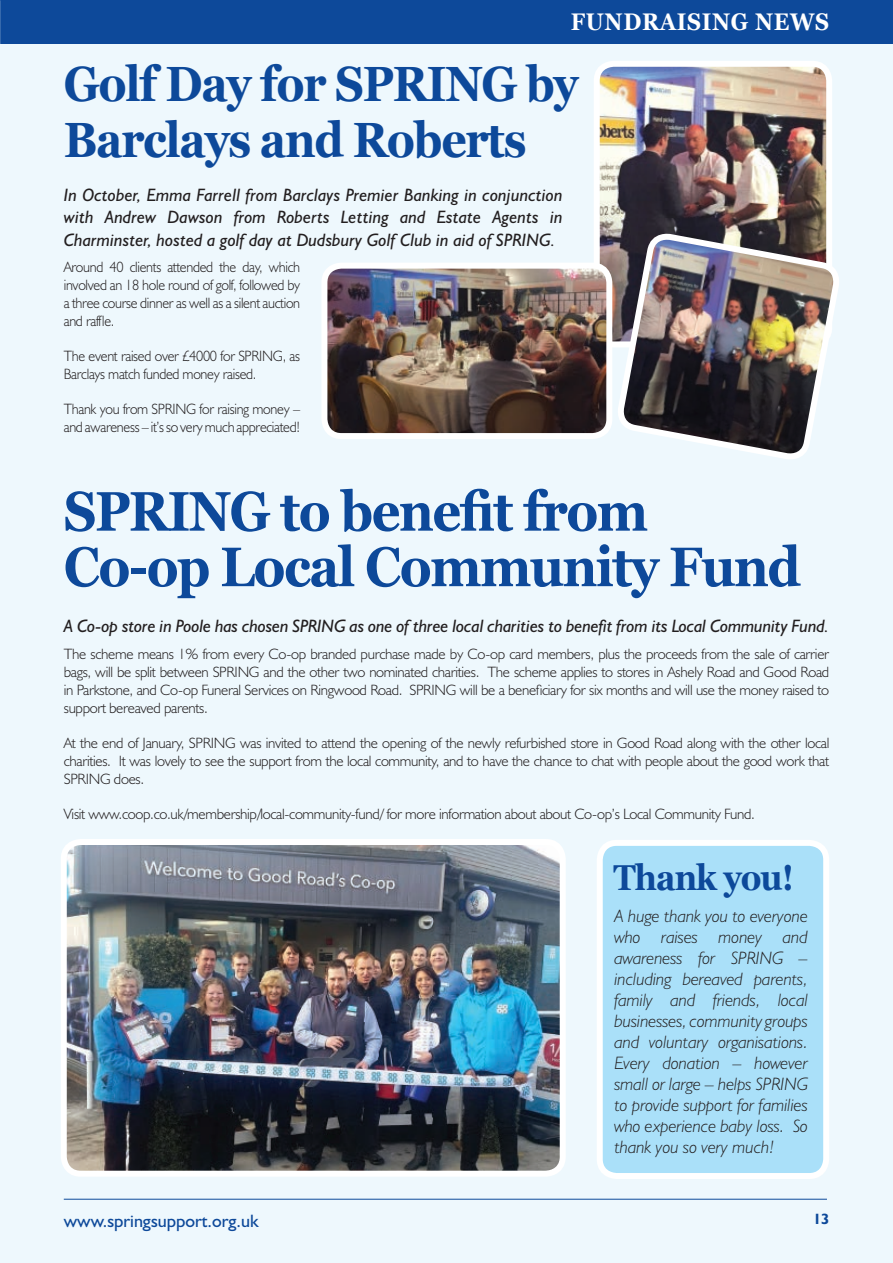
<style>
.page{position:relative;width:893px;height:1263px;background:#eef8fd}
.page>*{position:absolute;margin:0;border:0;box-sizing:border-box;transform-origin:0 0}
.t1{font:700 55.5px/55.5px "Georgia";letter-spacing:-.03em;color:#0d499a;scale:.91 1}
.t2{font:700 49.5px/55.5px "Georgia";letter-spacing:-.03em;color:#0d499a;scale:.9 1}
.t3{font:700 36px "Georgia";letter-spacing:-.03em;color:#0d499a;scale:.91 1}
.t4{font:700 24px "Georgia";letter-spacing:.03em;color:#fff;scale:.9 1}
.t5{font:italic 300 18px/21px "Humanist 521 BT";color:#231f20;text-align:justify}
.t6{font:italic 18px/22.5px "Humanist 521 BT";letter-spacing:-.01em;color:#231f20;text-align:justify}
.t7{font:18px "Humanist 521 BT";color:#0d499a}
.t8{font:300 15px/18px "Humanist 521 BT";letter-spacing:-.02em;color:#231f20;text-align:justify}
.t9{font:300 15px/18px "Humanist 521 BT";letter-spacing:-.02em;color:#231f20;scale:.95 1}
.t10{font:700 15px "Humanist 521 BT";color:#0d499a}
</style>
<div class="page">
<div style="left:600px;top:843px;width:226px;height:333px;background:#aae0f9;border-radius:17px"></div>
<div style="left:597px;top:840px;width:232px;height:339px;border:6px solid #fff;border-radius:17px"></div>
<div style="left:0;top:0;width:893px;height:43px;background:#0d499a"></div>
<hr style="left:64px;top:1199px;width:763px;height:1px;background:#0d499a">
<img style="left:601px;top:68px;width:224px;height:272px">
<div style="left:594px;top:61px;width:238px;height:286px;border:6px solid #fff;border-radius:17px"></div>
<img style="left:614px;top:220px;width:225px;height:239px">
<img style="left:328px;top:266px;width:281px;height:166px">
<div style="left:321px;top:263px;width:291px;height:176px;border:6px solid #fff;border-radius:17px"></div>
<img style="left:68px;top:846px;width:491px;height:324px">
<div style="left:61px;top:839px;width:505px;height:338px;border:6px solid #fff;border-radius:17px"></div>
<h3 class="t4" style="left:571px;top:4px;width:288px">FUNDRAISING NEWS</h3>
<h2 class="t2" style="left:64px;top:54px;width:573px">Golf Day for SPRING by<br>Barclays and Roberts</h2>
<p class="t6" style="left:64px;top:183px;width:500px">In October, Emma Farrell from Barclays Premier Banking in conjunction with Andrew Dawson from Roberts Letting and Estate Agents in Charminster, hosted a golf day at Dudsbury Golf Club in aid of SPRING.</p>
<p class="t9" style="left:64px;top:258px;width:250px;text-align:justify">Around 40 clients attended the day, which involved an 18 hole round of golf, followed by a three course dinner as well as a silent auction and raffle.</p>
<p class="t9" style="left:64px;top:347px;width:250px">The event raised over £4000 for SPRING, as<br>Barclays match funded money raised.</p>
<p class="t9" style="left:64px;top:400px;width:250px">Thank you from SPRING for raising money – and awareness – it’s so very much appreciated!</p>
<h1 class="t1" style="left:64px;top:481px;width:811px">SPRING to benefit from<br>Co-op Local Community Fund</h1>
<p class="t6" style="left:64px;top:615px;width:767px">A Co-op store in Poole has chosen SPRING as one of three local charities to benefit from its Local Community Fund.</p>
<p class="t8" style="left:64px;top:645px;width:767px">The scheme means 1% from every Co-op branded purchase made by Co-op card members, plus the proceeds from the sale of carrier bags, will be split between SPRING and the other two nominated charities. The scheme applies to stores in Ashely Road and Good Road in Parkstone, and Co-op Funeral Services on Ringwood Road. SPRING will be a beneficiary for six months and will use the money raised to support bereaved parents.</p>
<p class="t8" style="left:64px;top:734px;width:767px">At the end of January, SPRING was invited to attend the opening of the newly refurbished store in Good Road along with the other local charities. It was lovely to see the support from the local community, and to have the chance to chat with people about the good work that SPRING does.</p>
<p class="t8" style="left:64px;top:805px;width:693px">Visit www.coop.co.uk/membership/local-community-fund/ for more information about about Co-op’s Local Community Fund.</p>
<h3 class="t3" style="left:613px;top:851px;width:200px">Thank you!</h3>
<p class="t5" style="left:614px;top:905px;width:195px">A huge thank you to everyone who raises money and awareness for SPRING – including bereaved parents, family and friends, local businesses, community groups and voluntary organisations.<br>Every donation – however small or large – helps SPRING to provide support for families who experience baby loss. So thank you so very much!</p>
<p class="t7" style="left:64px;top:1209px;width:196px">www.springsupport.org.uk</p>
<p class="t10" style="left:813px;top:1210px;width:18px">13</p>
</div>
